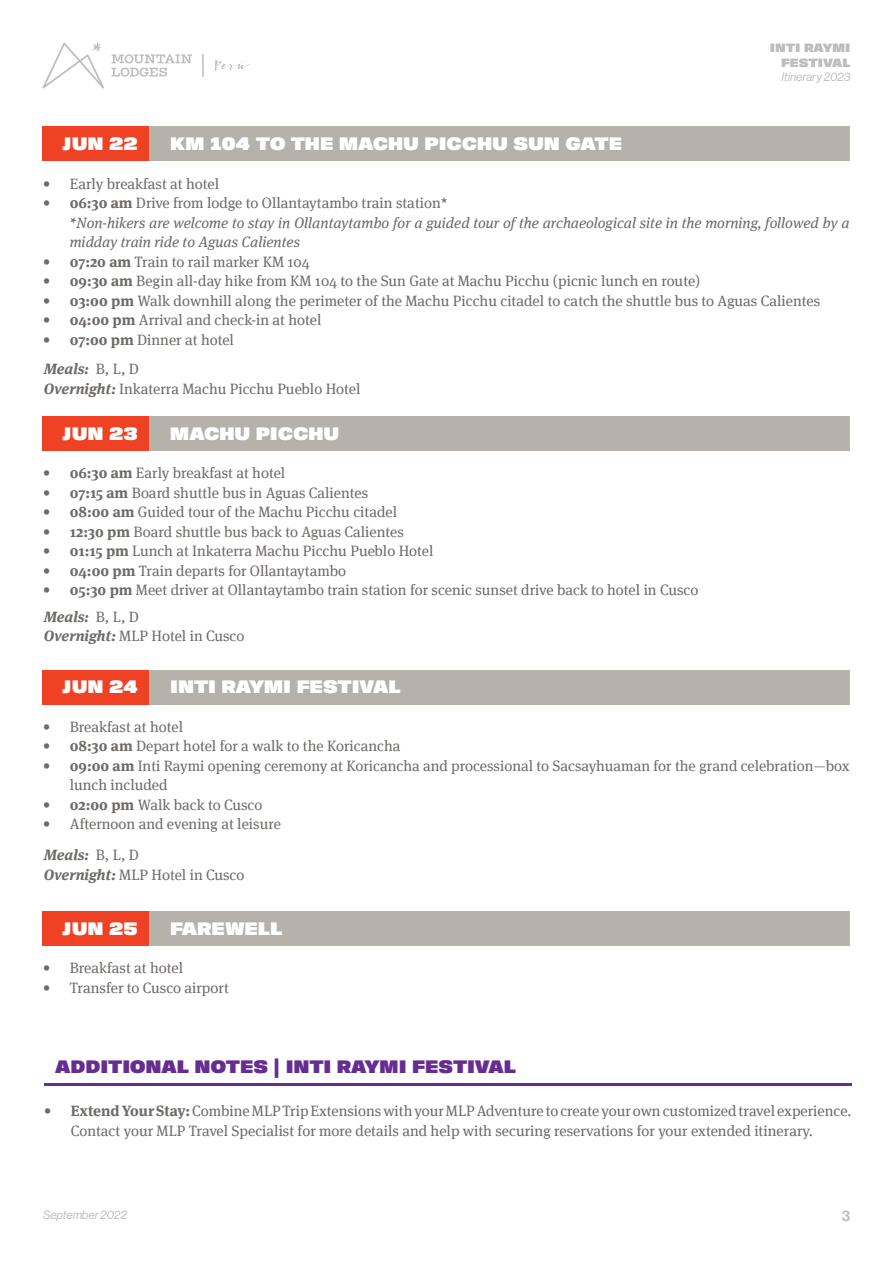
<style>
.page{position:relative;width:893px;height:1263px;background:#fff}
.page>*{position:absolute;margin:0;border:0;box-sizing:border-box;transform-origin:0 0}
.t1{font:18px "ATC Duel V8";color:#fff}
.t2{font:18px "ATC Duel V8";color:#662d91}
.t3{font:15px/19.5px "Meta Serif";color:#6e6a68}
.t4{font:italic 15px/19.5px "Meta Serif Tf";color:#6e6a68}
.t5{font:italic 700 15px "Meta Serif";color:#6e6a68}
.t6{font:500 15px "Haas Grot Disp 65";color:#bcbdc0}
.t7{font:italic 12px "Haas Grot Disp 56";color:#bcbdc0}
.t8{font:12px/14.4px "ATC Duel V8";color:#bcbdc0;text-align:right}
.s1{font-weight:700}
.s2{font-weight:400;font-style:normal}
.s3{font-weight:700;font-style:italic}
</style>
<div class="page">
<svg style="left:42px;top:42px;width:62px;height:47px"></svg>
<svg style="left:112px;top:54px;width:80px;height:23px"></svg>
<hr style="left:202px;top:54px;width:2px;height:23px;background:#bcbdc0">
<svg style="left:215px;top:60px;width:34px;height:11px"></svg>
<div style="left:43px;top:127px;width:807px;height:34px;background:#b6b2ab"></div>
<div style="left:43px;top:416px;width:807px;height:35px;background:#b6b2ab"></div>
<div style="left:43px;top:670px;width:807px;height:34px;background:#b6b2ab"></div>
<div style="left:43px;top:911px;width:807px;height:35px;background:#b6b2ab"></div>
<div style="left:43px;top:127px;width:106px;height:34px;background:#ef4123"></div>
<div style="left:43px;top:416px;width:106px;height:35px;background:#ef4123"></div>
<div style="left:43px;top:670px;width:106px;height:34px;background:#ef4123"></div>
<div style="left:43px;top:911px;width:106px;height:35px;background:#ef4123"></div>
<hr style="left:44px;top:1083px;width:808px;height:2px;background:#662d91">
<p class="t1" style="left:62px;top:132px;width:77px">JUN 22</p>
<p class="t1" style="left:170px;top:132px;width:453px">KM 104 TO THE MACHU PICCHU SUN GATE</p>
<p class="t8" style="left:770px;top:41px;width:82px">INTI RAYMI<br>FESTIVAL</p>
<p class="t7" style="left:781px;top:70px;width:70px">Itinerary 2023</p>
<p class="t3" style="left:43px;top:174px;width:178px">• Early breakfast at hotel</p>
<p class="t3" style="left:43px;top:193px;width:406px"><span class="s1">• 06:30 am</span> Drive from lodge to Ollantaytambo train station*</p>
<p class="t4" style="left:70px;top:213px;width:781px">*Non-hikers are welcome to stay in Ollantaytambo for a guided tour of the archaeological site in the morning, followed by a midday train ride to Aguas Calientes</p>
<p class="t3" style="left:43px;top:252px;width:268px"><span class="s1">• 07:20 am</span> Train to rail marker KM 104</p>
<p class="t3" style="left:43px;top:271px;width:659px"><span class="s1">• 09:30 am</span> Begin all-day hike from KM 104 to the Sun Gate at Machu Picchu (picnic lunch en route)</p>
<p class="t3" style="left:43px;top:291px;width:779px"><span class="s1">• 03:00 pm</span> Walk downhill along the perimeter of the Machu Picchu citadel to catch the shuttle bus to Aguas Calientes</p>
<p class="t3" style="left:43px;top:310px;width:280px"><span class="s1">• 04:00 pm</span> Arrival and check-in at hotel</p>
<p class="t3" style="left:43px;top:330px;width:193px"><span class="s1">• 07:00 pm</span> Dinner at hotel</p>
<p class="t5" style="left:44px;top:360px;width:97px">Meals: <span class="s2">B, L, D</span></p>
<p class="t3" style="left:44px;top:379px;width:318px"><span class="s3">Overnight:</span> Inkaterra Machu Picchu Pueblo Hotel</p>
<p class="t1" style="left:62px;top:422px;width:77px">JUN 23</p>
<p class="t1" style="left:170px;top:422px;width:170px">MACHU PICCHU</p>
<p class="t3" style="left:43px;top:463px;width:244px"><span class="s1">• 06:30 am</span> Early breakfast at hotel</p>
<p class="t3" style="left:43px;top:483px;width:327px"><span class="s1">• 07:15 am</span> Board shuttle bus in Aguas Calientes</p>
<p class="t3" style="left:43px;top:502px;width:356px"><span class="s1">• 08:00 am</span> Guided tour of the Machu Picchu citadel</p>
<p class="t3" style="left:43px;top:522px;width:363px"><span class="s1">• 12:30 pm</span> Board shuttle bus back to Aguas Calientes</p>
<p class="t3" style="left:43px;top:541px;width:392px"><span class="s1">• 01:15 pm</span> Lunch at Inkaterra Machu Picchu Pueblo Hotel</p>
<p class="t3" style="left:43px;top:561px;width:305px"><span class="s1">• 04:00 pm</span> Train departs for Ollantaytambo</p>
<p class="t3" style="left:43px;top:580px;width:657px"><span class="s1">• 05:30 pm</span> Meet driver at Ollantaytambo train station for scenic sunset drive back to hotel in Cusco</p>
<p class="t5" style="left:44px;top:607px;width:97px">Meals: <span class="s2">B, L, D</span></p>
<p class="t3" style="left:44px;top:626px;width:202px"><span class="s3">Overnight:</span> MLP Hotel in Cusco</p>
<p class="t1" style="left:62px;top:675px;width:77px">JUN 24</p>
<p class="t1" style="left:170px;top:675px;width:232px">INTI RAYMI FESTIVAL</p>
<p class="t3" style="left:43px;top:717px;width:142px">• Breakfast at hotel</p>
<p class="t3" style="left:43px;top:736px;width:359px"><span class="s1">• 08:30 am</span> Depart hotel for a walk to the Koricancha</p>
<p class="t3" style="left:70px;top:756px;width:781px;text-indent:-27px"><span class="s1">• 09:00 am</span> Inti Raymi opening ceremony at Koricancha and processional to Sacsayhuaman for the grand celebration—box lunch included</p>
<p class="t3" style="left:43px;top:795px;width:221px"><span class="s1">• 02:00 pm</span> Walk back to Cusco</p>
<p class="t3" style="left:43px;top:814px;width:240px">• Afternoon and evening at leisure</p>
<p class="t5" style="left:44px;top:846px;width:97px">Meals: <span class="s2">B, L, D</span></p>
<p class="t3" style="left:44px;top:865px;width:202px"><span class="s3">Overnight:</span> MLP Hotel in Cusco</p>
<p class="t1" style="left:62px;top:917px;width:77px">JUN 25</p>
<p class="t1" style="left:170px;top:917px;width:113px">FAREWELL</p>
<p class="t3" style="left:43px;top:958px;width:142px">• Breakfast at hotel</p>
<p class="t3" style="left:43px;top:978px;width:187px">• Transfer to Cusco airport</p>
<p class="t2" style="left:55px;top:1055px;width:462px">ADDITIONAL NOTES | INTI RAYMI FESTIVAL</p>
<p class="t3" style="left:71px;top:1101px;width:782px;text-indent:-27px"><span class="s1">• Extend Your Stay:</span> Combine MLP Trip Extensions with your MLP Adventure to create your own customized travel experience.<br>Contact your MLP Travel Specialist for more details and help with securing reservations for your extended itinerary.</p>
<p class="t7" style="left:43px;top:1208px;width:86px">September 2022</p>
<p class="t6" style="left:842px;top:1207px;width:10px">3</p>
</div>
